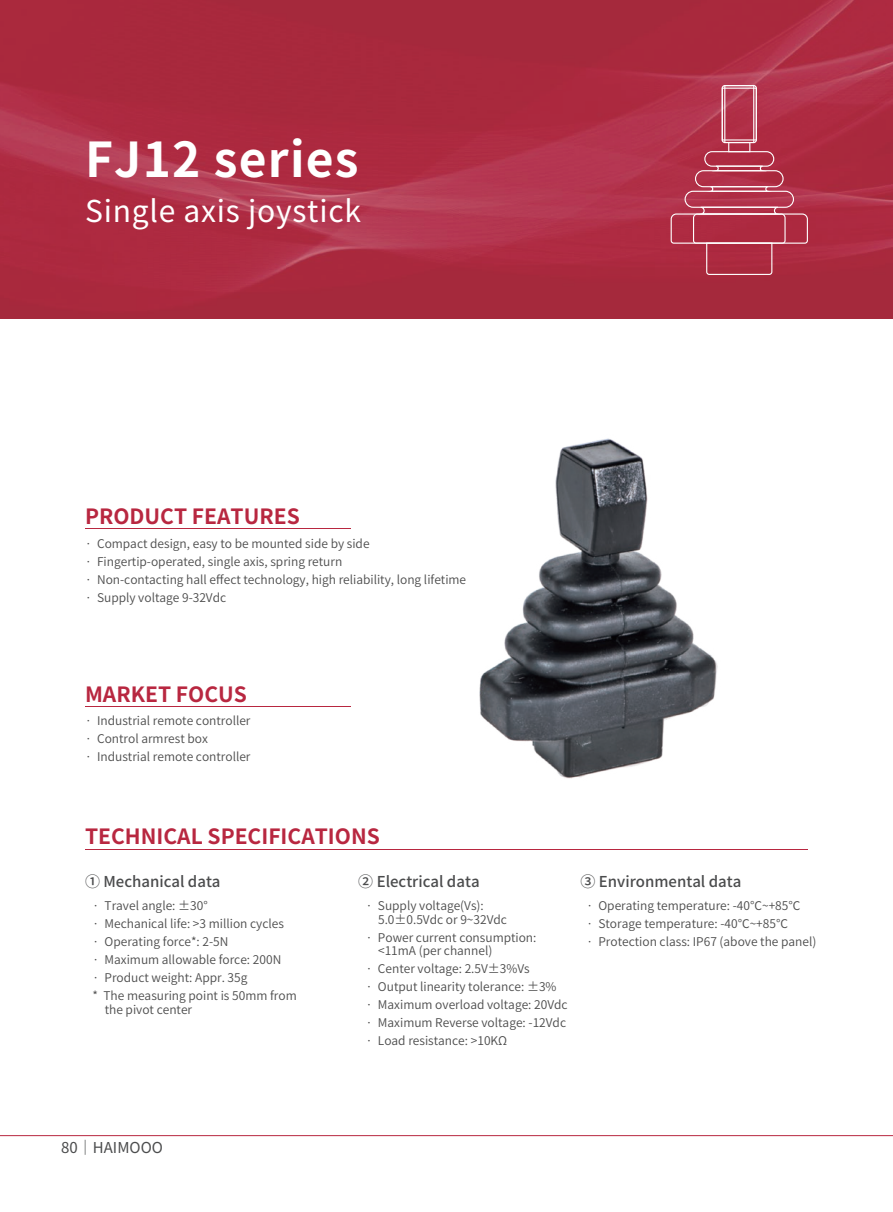
<style>
.page{position:relative;width:893px;height:1212px;background:#fff}
.page>*{position:absolute;margin:0;border:0;box-sizing:border-box;transform-origin:0 0}
.t1{font:700 48px "Source Han Sans SC";letter-spacing:.025em;color:#fff}
.t2{font:30px "Source Han Sans SC";letter-spacing:.025em;color:#fff}
.t3{font:700 21px "Source Han Sans SC";color:#b82740}
.t4{font:500 15px "Source Han Sans SC";color:#4b4c4d}
.t5{font:15px "Source Han Sans SC";color:#4b4c4d}
.t6{font:12px/18px "Source Han Sans SC";color:#4c4c4c}
</style>
<div class="page">
<img style="left:479px;top:438px;width:239px;height:341px">
<img style="left:0;top:0;width:893px;height:319px">
<svg style="left:671px;top:85px;width:137px;height:190px;background:#b53d52"></svg>
<hr style="left:85px;top:528px;width:265px;height:1px;background:#b82740">
<hr style="left:85px;top:706px;width:265px;height:1px;background:#b82740">
<hr style="left:85px;top:849px;width:723px;height:1px;background:#b82740">
<hr style="left:0;top:1135px;width:893px;height:1px;background:#b82740">
<h1 class="t1" style="left:85px;top:132px;width:275px">FJ12 series</h1>
<h2 class="t2" style="left:85px;top:194px;width:277px">Single axis joystick</h2>
<h3 class="t3" style="left:85px;top:504px;width:216px">PRODUCT FEATURES</h3>
<p class="t6" style="left:85px;top:534px;width:383px">· Compact design, easy to be mounted side by side<br>· Fingertip-operated, single axis, spring return<br>· Non-contacting hall effect technology, high reliability, long lifetime · Supply voltage 9-32Vdc</p>
<h3 class="t3" style="left:85px;top:682px;width:163px">MARKET FOCUS</h3>
<p class="t6" style="left:85px;top:712px;width:167px">· Industrial remote controller · Control armrest box<br>· Industrial remote controller</p>
<h3 class="t3" style="left:85px;top:824px;width:296px">TECHNICAL SPECIFICATIONS</h3>
<p class="t4" style="left:85px;top:873px;width:137px">① Mechanical data</p>
<p class="t6" style="left:93px;top:897px;width:206px">· Travel angle: ±30°<br>· Mechanical life: &gt;3 million cycles<br>· Operating force*: 2-5N<br>· Maximum allowable force: 200N<br>· Product weight: Appr. 35g<br>* The measuring point is 50mm from</p>
<p class="t6" style="left:105px;top:1000px;width:89px">the pivot center</p>
<p class="t5" style="left:61px;top:1139px;width:103px">80｜HAIMOOO</p>
<p class="t4" style="left:358px;top:873px;width:123px">② Electrical data</p>
<p class="t4" style="left:580px;top:873px;width:162px">③ Environmental data</p>
<p class="t6" style="left:378px;top:899px;width:130px;line-height:13.5px;text-indent:-12px">· Supply voltage(Vs):<br>5.0±0.5Vdc or 9~32Vdc</p>
<p class="t6" style="left:378px;top:931px;width:160px;line-height:13.5px;text-indent:-12px">· Power current consumption: &lt;11mA (per channel)</p>
<p class="t6" style="left:366px;top:960px;width:203px">· Center voltage: 2.5V±3%Vs<br>· Output linearity tolerance: ±3%<br>· Maximum overload voltage: 20Vdc · Maximum Reverse voltage: -12Vdc · Load resistance: &gt;10KΩ</p>
<p class="t6" style="left:586px;top:897px;width:232px">· Operating temperature: -40℃~+85℃<br>· Storage temperature: -40℃~+85℃<br>· Protection class: IP67 (above the panel)</p>
</div>
